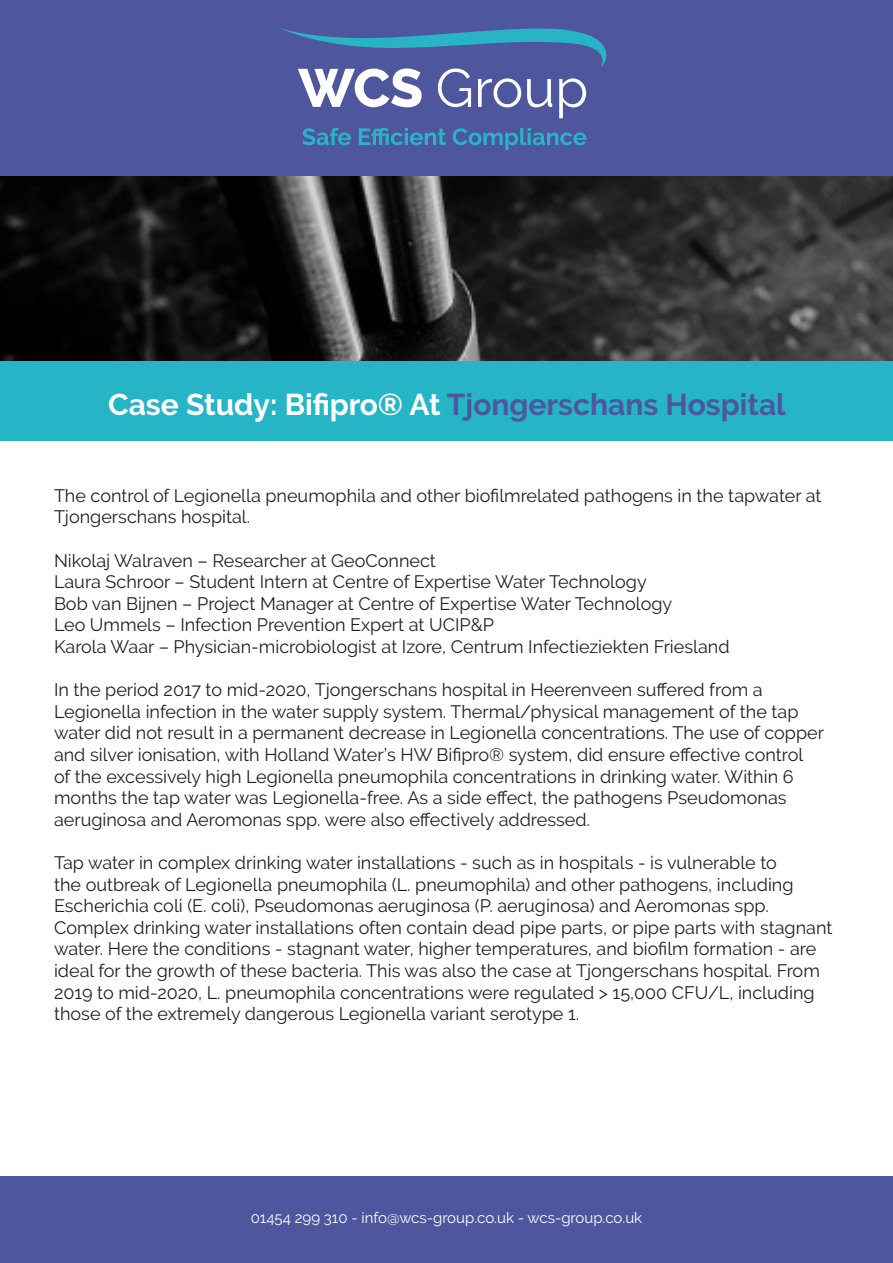
<style>
.page{position:relative;width:893px;height:1263px;background:#fff}
.page>*{position:absolute;margin:0;border:0;box-sizing:border-box;transform-origin:0 0}
.t1{font:700 30px "Raleway";color:#4e579e}
.t2{font:18px/21.6px "Raleway";color:#231f20}
.t3{font:15px "Raleway";color:#fff}
.s1{color:#fff}
</style>
<div class="page">
<div style="left:0;top:1176px;width:893px;height:87px;background:#4e579e"></div>
<img style="left:0;top:110px;width:893px;height:251px">
<div style="left:1px;top:0;width:892px;height:175px;background:#4e579e"></div>
<div style="left:0;top:361px;width:893px;height:80px;background:#26b5c7"></div>
<svg style="left:280px;top:28px;width:327px;height:90px"></svg>
<svg style="left:302px;top:128px;width:49px;height:17px"></svg>
<svg style="left:359px;top:128px;width:87px;height:17px"></svg>
<svg style="left:453px;top:128px;width:133px;height:22px"></svg>
<p class="t1" style="left:108px;top:387px;width:679px"><span class="s1">Case Study: Bifipro® At</span> Tjongerschans Hospital</p>
<p class="t2" style="left:54px;top:484px;width:769px">The control of Legionella pneumophila and other biofilmrelated pathogens in the tapwater at<br>Tjongerschans hospital.</p>
<p class="t2" style="left:54px;top:549px;width:383px">Nikolaj Walraven – Researcher at GeoConnect</p>
<p class="t2" style="left:54px;top:571px;width:594px">Laura Schroor – Student Intern at Centre of Expertise Water Technology</p>
<p class="t2" style="left:54px;top:592px;width:620px">Bob van Bijnen – Project Manager at Centre of Expertise Water Technology</p>
<p class="t2" style="left:54px;top:614px;width:442px">Leo Ummels – Infection Prevention Expert at UCIP&amp;P</p>
<p class="t2" style="left:54px;top:636px;width:677px">Karola Waar – Physician-microbiologist at Izore, Centrum Infectieziekten Friesland</p>
<p class="t2" style="left:54px;top:679px;width:771px">In the period 2017 to mid-2020, Tjongerschans hospital in Heerenveen suffered from a Legionella infection in the water supply system. Thermal/physical management of the tap water did not result in a permanent decrease in Legionella concentrations. The use of copper and silver ionisation, with Holland Water’s HW Bifipro® system, did ensure effective control of the excessively high Legionella pneumophila concentrations in drinking water. Within 6 months the tap water was Legionella-free. As a side effect, the pathogens Pseudomonas aeruginosa and Aeromonas spp. were also effectively addressed.</p>
<p class="t2" style="left:54px;top:852px;width:780px">Tap water in complex drinking water installations - such as in hospitals - is vulnerable to<br>the outbreak of Legionella pneumophila (L. pneumophila) and other pathogens, including Escherichia coli (E. coli), Pseudomonas aeruginosa (P. aeruginosa) and Aeromonas spp.<br>Complex drinking water installations often contain dead pipe parts, or pipe parts with stagnant water. Here the conditions - stagnant water, higher temperatures, and biofilm formation - are ideal for the growth of these bacteria. This was also the case at Tjongerschans hospital. From 2019 to mid-2020, L. pneumophila concentrations were regulated &gt; 15,000 CFU/L, including those of the extremely dangerous Legionella variant serotype 1.</p>
<p class="t3" style="left:251px;top:1209px;width:393px">01454 299 310 - info@wcs-group.co.uk - wcs-group.co.uk</p>
</div>
